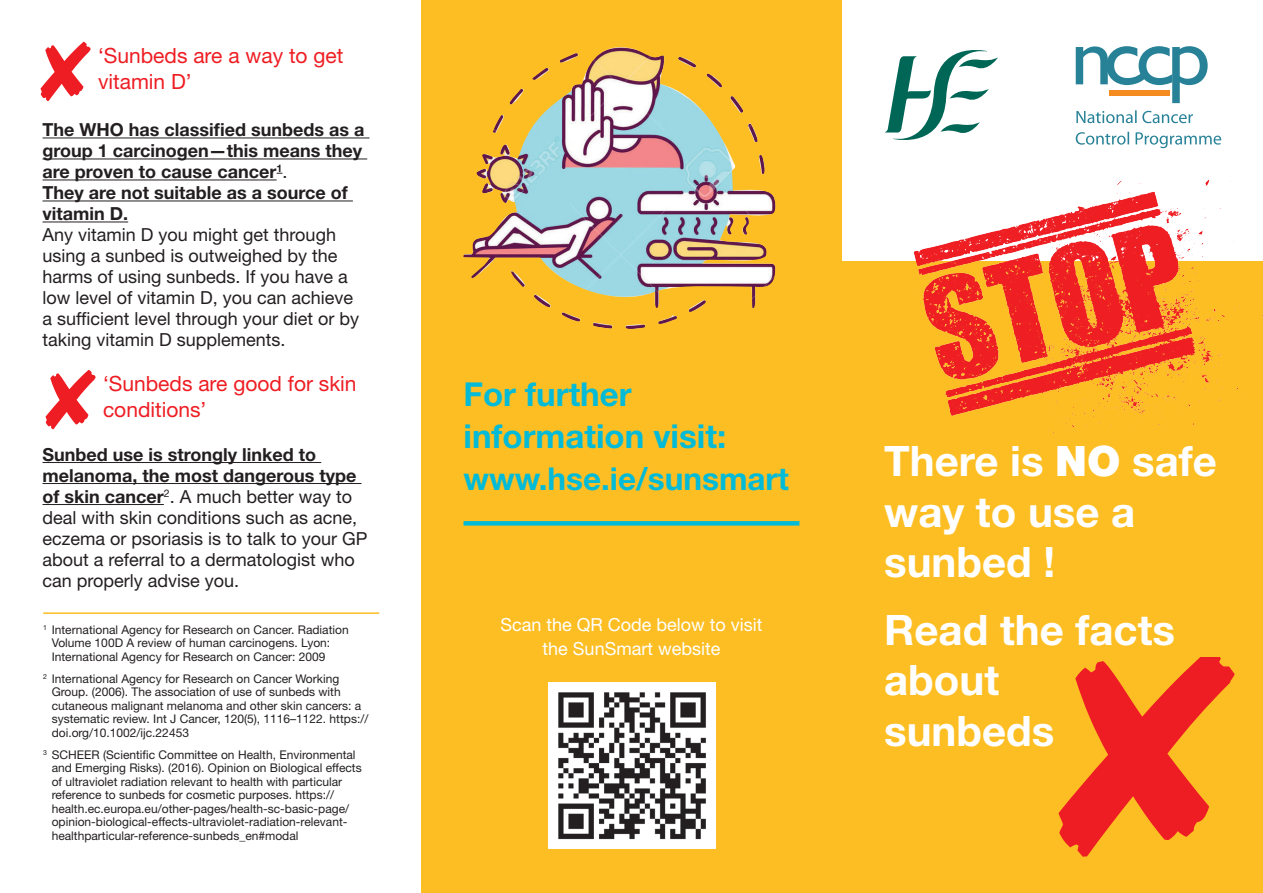
<style>
.page{position:relative;width:1263px;height:893px;background:#fff}
.page>*{position:absolute;margin:0;border:0;box-sizing:border-box;transform-origin:0 0}
.t1{font:700 42px/50.4px "Helvetica Neue LT Std";color:#fff}
.t2{font:700 33px/42px "Helvetica Neue LT Std";color:#03bbd7}
.t3{font:700 31.5px "Helvetica Neue LT Std";color:#03bbd7}
.t4{font:21px/25.5px "Helvetica Neue LT Std";color:#ee1d23}
.t5{font:18px/21px "Helvetica Neue LT Std";color:#231f20}
.t6{font:700 18px/21px "Helvetica Neue LT Std";color:#231f20}
.t7{font:18px "Helvetica Neue LT Std";color:#fff}
.Endnote_text{font:12px/13.5px "Helvetica Neue LT Std";color:#231f20}
.s1{font-weight:400}
.s2{font-weight:700}
.s3{font-weight:900}
</style>
<div class="page">
<div style="left:421px;top:0;width:842px;height:893px;background:#fdbe23"></div>
<img style="left:463px;top:47px;width:313px;height:261px">
<div style="left:842px;top:0;width:421px;height:261px;background:#fff"></div>
<div style="left:463px;top:521px;width:336px;height:5px;background:#03bbd7"></div>
<hr style="left:43px;top:138px;width:327px;height:1px;background:#231f20">
<hr style="left:43px;top:159px;width:324px;height:1px;background:#231f20">
<hr style="left:43px;top:180px;width:234px;height:1px;background:#231f20">
<hr style="left:43px;top:201px;width:310px;height:1px;background:#231f20">
<hr style="left:43px;top:222px;width:85px;height:1px;background:#231f20">
<hr style="left:43px;top:462px;width:278px;height:1px;background:#231f20">
<hr style="left:43px;top:483px;width:318px;height:1px;background:#231f20">
<hr style="left:43px;top:504px;width:121px;height:1px;background:#231f20">
<hr style="left:43px;top:612px;width:336px;height:2px;background:#fdbe23">
<svg style="left:885px;top:50px;width:113px;height:90px"></svg>
<svg style="left:1076px;top:132px;width:145px;height:16px"></svg>
<svg style="left:1076px;top:110px;width:117px;height:13px"></svg>
<svg style="left:1076px;top:46px;width:132px;height:57px"></svg>
<div style="left:1109px;top:90px;width:61px;height:6px;background:#f68c1f"></div>
<img style="left:913px;top:180px;width:350px;height:254px">
<img style="left:549px;top:682px;width:166px;height:167px">
<p class="t4" style="left:98px;top:43px;width:247px">‘Sunbeds are a way to get vitamin D’</p>
<p class="t6" style="left:43px;top:119px;width:323px">The WHO has classified sunbeds as a group 1 carcinogen—this means they are proven to cause cancer<sup>1</sup><span class="s1">.</span></p>
<p class="t6" style="left:43px;top:182px;width:307px">They are not suitable as a source of vitamin D.</p>
<p class="t5" style="left:43px;top:224px;width:318px">Any vitamin D you might get through using a sunbed is outweighed by the harms of using sunbeds. If you have a low level of vitamin D, you can achieve a sufficient level through your diet or by taking vitamin D supplements.</p>
<p class="t4" style="left:103px;top:371px;width:255px">‘Sunbeds are good for skin conditions’</p>
<p class="t5" style="left:43px;top:444px;width:327px"><span class="s2">Sunbed use is strongly linked to melanoma, the most dangerous type of skin cancer</span><sup>2</sup>. A much better way to deal with skin conditions such as acne, eczema or psoriasis is to talk to your GP about a referral to a dermatologist who can properly advise you.</p>
<p class="Endnote_text" style="left:52px;top:622px;width:298px;text-indent:-9px"><sup>1</sup> International Agency for Research on Cancer. Radiation<br>Volume 100D A review of human carcinogens. Lyon:<br>International Agency for Research on Cancer: 2009</p>
<p class="Endnote_text" style="left:52px;top:671px;width:318px;text-indent:-9px"><sup>2</sup> International Agency for Research on Cancer Working Group. (2006). The association of use of sunbeds with cutaneous malignant melanoma and other skin cancers: a systematic review. Int J Cancer, 120(5), 1116–1122. https:// doi.org/10.1002/ijc.22453</p>
<p class="Endnote_text" style="left:52px;top:747px;width:311px;text-indent:-9px"><sup>3</sup> SCHEER (Scientific Committee on Health, Environmental and Emerging Risks). (2016). Opinion on Biological effects of ultraviolet radiation relevant to health with particular reference to sunbeds for cosmetic purposes. https:// health.ec.europa.eu/other-pages/health-sc-basic-page/ opinion-biological-effects-ultraviolet-radiation-relevant&shy;healthparticular-reference-sunbeds_en#modal</p>
<p class="t2" style="left:463px;top:372px;width:264px">For further information visit:</p>
<p class="t3" style="left:463px;top:459px;width:327px">www.hse.ie/sunsmart</p>
<p class="t7" style="left:500px;top:614px;width:264px">Scan the QR Code below to visit</p>
<p class="t7" style="left:543px;top:638px;width:179px">the SunSmart website</p>
<p class="t1" style="left:884px;top:435px;width:334px">There is <span class="s3">NO</span> safe way to use a sunbed !</p>
<p class="t1" style="left:884px;top:604px;width:292px">Read the facts about sunbeds</p>
</div>
